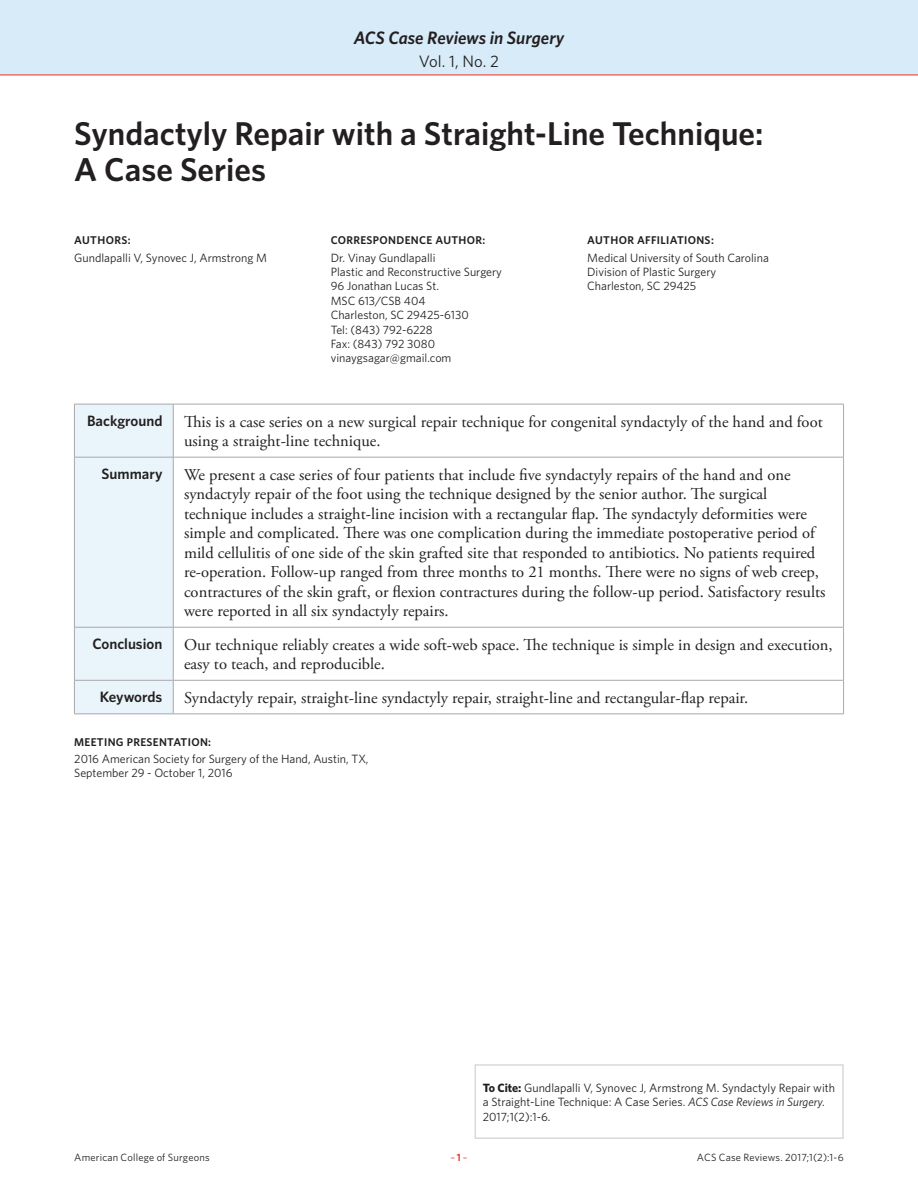
<style>
.page{position:relative;width:918px;height:1188px;background:#fff}
.page>*{position:absolute;margin:0;border:0;box-sizing:border-box;transform-origin:0 0}
.Article_Title{font:600 33px/36px "Whitney";color:#231f20}
.t1{font:italic 600 18px "Whitney";letter-spacing:-.005em;color:#231f20}
.Chart_Body{font:16.5px/19.5px "Adobe Garamond Pro";color:#231f20}
.t2{font:16.5px "Whitney";color:#231f20}
.Chart_Head{font:600 15px "Whitney";color:#231f20}
.Authors_Body{font:12px/14.4px "Whitney";color:#231f20}
.Authors_Head{font:600 11.25px "Whitney";letter-spacing:.03em;color:#231f20}
.t3{font:10.5px "Whitney";letter-spacing:.015em;color:#231f20}
.t4{font:10.5px "Whitney";color:#ee2e22}
.s1{font-weight:700}
.s2{font-style:italic}
.s3{font-weight:600}
</style>
<div class="page">
<div style="left:0;top:0;width:918px;height:75px;background:#d7ebf8"></div>
<hr style="left:0;top:75px;width:918px;height:1px;background:#ee2e22">
<div style="left:75px;top:405px;width:98px;height:309px;background:#eaf5fb"></div>
<hr style="left:74px;top:404px;width:99px;height:1px;background:#a9a8aa">
<hr style="left:74px;top:404px;width:1px;height:53px;background:#a9a8aa">
<hr style="left:173px;top:404px;width:671px;height:1px;background:#a9a8aa">
<hr style="left:173px;top:404px;width:1px;height:53px;background:#a9a8aa">
<hr style="left:843px;top:404px;width:1px;height:53px;background:#a9a8aa">
<hr style="left:74px;top:457px;width:99px;height:1px;background:#a9a8aa">
<hr style="left:74px;top:457px;width:1px;height:170px;background:#a9a8aa">
<hr style="left:173px;top:457px;width:671px;height:1px;background:#a9a8aa">
<hr style="left:173px;top:457px;width:1px;height:170px;background:#a9a8aa">
<hr style="left:843px;top:457px;width:1px;height:170px;background:#a9a8aa">
<hr style="left:74px;top:627px;width:99px;height:1px;background:#a9a8aa">
<hr style="left:74px;top:627px;width:1px;height:53px;background:#a9a8aa">
<hr style="left:173px;top:627px;width:671px;height:1px;background:#a9a8aa">
<hr style="left:173px;top:627px;width:1px;height:53px;background:#a9a8aa">
<hr style="left:843px;top:627px;width:1px;height:53px;background:#a9a8aa">
<hr style="left:74px;top:680px;width:99px;height:1px;background:#a9a8aa">
<hr style="left:74px;top:680px;width:1px;height:34px;background:#a9a8aa">
<hr style="left:173px;top:680px;width:671px;height:1px;background:#a9a8aa">
<hr style="left:173px;top:680px;width:1px;height:34px;background:#a9a8aa">
<hr style="left:843px;top:680px;width:1px;height:34px;background:#a9a8aa">
<hr style="left:74px;top:714px;width:99px;height:1px;background:#a9a8aa">
<hr style="left:173px;top:714px;width:671px;height:1px;background:#a9a8aa">
<div style="left:475px;top:1064px;width:369px;height:75px;border:2px solid #dcd8d7"></div>
<p class="t1" style="left:354px;top:27px;width:212px">ACS Case Reviews in Surgery</p>
<p class="t2" style="left:419px;top:50px;width:82px">Vol. 1, No. 2</p>
<p class="Article_Title" style="left:74px;top:115px;width:691px">Syndactyly Repair with a Straight-Line Technique:<br>A Case Series</p>
<p class="Authors_Head" style="left:74px;top:233px;width:58px">AUTHORS:</p>
<p class="Authors_Head" style="left:331px;top:233px;width:156px">CORRESPONDENCE AUTHOR:</p>
<p class="Authors_Head" style="left:587px;top:233px;width:128px">AUTHOR AFFILIATIONS:</p>
<p class="Authors_Body" style="left:74px;top:250px;width:194px">Gundlapalli V, Synovec J, Armstrong M</p>
<p class="Authors_Body" style="left:331px;top:250px;width:106px">Dr. Vinay Gundlapalli</p>
<p class="Authors_Body" style="left:331px;top:264px;width:173px">Plastic and Reconstructive Surgery</p>
<p class="Authors_Body" style="left:331px;top:279px;width:110px">96 Jonathan Lucas St.</p>
<p class="Authors_Body" style="left:331px;top:293px;width:96px">MSC 613/CSB 404</p>
<p class="Authors_Body" style="left:331px;top:308px;width:140px">Charleston, SC 29425-6130</p>
<p class="Authors_Body" style="left:331px;top:322px;width:104px">Tel: (843) 792-6228</p>
<p class="Authors_Body" style="left:331px;top:336px;width:106px">Fax: (843) 792 3080</p>
<p class="Authors_Body" style="left:331px;top:351px;width:122px">vinaygsagar@gmail.com</p>
<p class="Authors_Body" style="left:587px;top:250px;width:183px">Medical University of South Carolina</p>
<p class="Authors_Body" style="left:587px;top:264px;width:131px">Division of Plastic Surgery</p>
<p class="Authors_Body" style="left:587px;top:279px;width:111px">Charleston, SC 29425</p>
<p class="Chart_Head" style="left:87px;top:411px;width:77px">Background</p>
<p class="Chart_Body" style="left:184px;top:412px;width:640px">This is a case series on a new surgical repair technique for congenital syndactyly of the hand and foot using a straight-line technique.</p>
<p class="Chart_Head" style="left:102px;top:465px;width:62px">Summary</p>
<p class="Chart_Body" style="left:184px;top:466px;width:643px">We present a case series of four patients that include five syndactyly repairs of the hand and one syndactyly repair of the foot using the technique designed by the senior author. The surgical technique includes a straight-line incision with a rectangular flap. The syndactyly deformities were simple and complicated. There was one complication during the immediate postoperative period of mild cellulitis of one side of the skin grafted site that responded to antibiotics. No patients required re-operation. Follow-up ranged from three months to 21 months. There were no signs of web creep, contractures of the skin graft, or flexion contractures during the follow-up period. Satisfactory results were reported in all six syndactyly repairs.</p>
<p class="Chart_Head" style="left:92px;top:635px;width:72px">Conclusion</p>
<p class="Chart_Body" style="left:184px;top:636px;width:650px">Our technique reliably creates a wide soft-web space. The technique is simple in design and execution, easy to teach, and reproducible.</p>
<p class="Chart_Head" style="left:100px;top:688px;width:64px">Keywords</p>
<p class="Chart_Body" style="left:184px;top:689px;width:566px">Syndactyly repair, straight-line syndactyly repair, straight-line and rectangular-flap repair.</p>
<p class="Authors_Head" style="left:74px;top:735px;width:138px">MEETING PRESENTATION:</p>
<p class="Authors_Body" style="left:74px;top:751px;width:296px">2016 American Society for Surgery of the Hand, Austin, TX,<br>September 29 - October 1, 2016</p>
<p class="Authors_Body" style="left:483px;top:1080px;width:354px"><span class="s1">To Cite:</span> Gundlapalli V, Synovec J, Armstrong M. Syndactyly Repair with a Straight-Line Technique: A Case Series. <span class="s2">ACS Case Reviews in Surgery.<br></span>2017;1(2):1-6.</p>
<p class="t3" style="left:74px;top:1150px;width:137px">American College of Surgeons</p>
<p class="t4" style="left:450px;top:1150px;width:19px">–<span class="s3">1</span>–</p>
<p class="t3" style="left:697px;top:1150px;width:148px">ACS Case Reviews. 2017;1(2):1-6</p>
</div>
